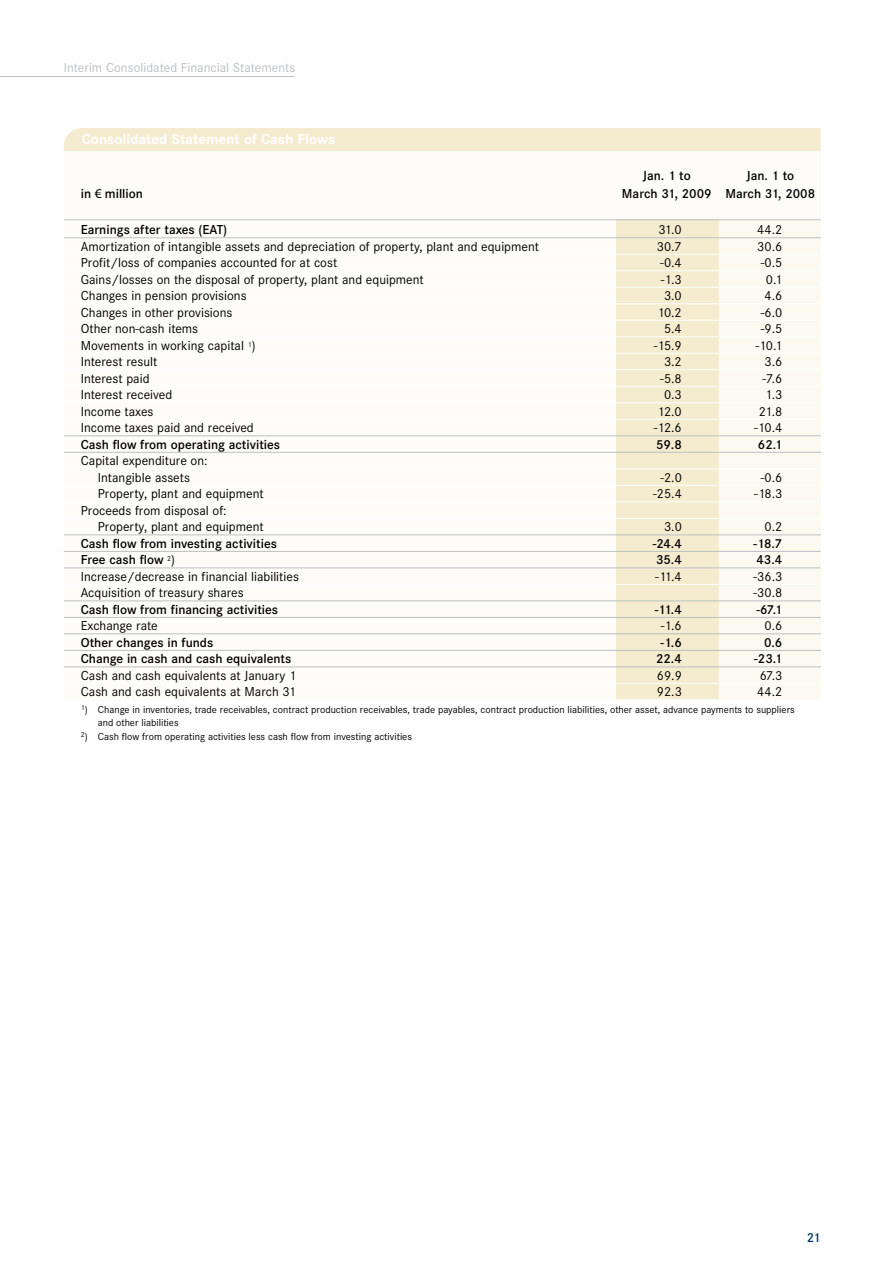
<style>
.page{position:relative;width:893px;height:1263px;background:#fff}
.page>*{position:absolute;margin:0;border:0;box-sizing:border-box;transform-origin:0 0}
.t1{font:700 15px "Corporate S";color:#fff}
.t2{font:13.5px/16.5px "Corporate S";color:#000;text-align:center}
.t3{font:600 13.5px "Corporate S";color:#000}
.t4{font:13.5px "Corporate S";color:#bcc0c3}
.t5{font:600 13.5px "Corporate S";color:#003867}
.t6{font:10.5px/13.5px "Corporate S";color:#000}
.s1{font-family:"Myriad Pro";font-weight:400}
.s2{font-weight:400}
</style>
<div class="page">
<div style="left:64px;top:152px;width:757px;height:548px;background:#fefcf8"></div>
<div style="left:718px;top:220px;width:103px;height:480px;background:#fcf9f1"></div>
<div style="left:616px;top:220px;width:102px;height:480px;background:#f5ebcf"></div>
<div style="left:64px;top:128px;width:757px;height:23px;background:#f5ebcf"></div>
<hr style="left:64px;top:219px;width:757px;height:1px;background:#bcc0c3">
<hr style="left:64px;top:237px;width:757px;height:1px;background:#bcc0c3">
<hr style="left:64px;top:254px;width:757px;height:1px;background:#fff">
<hr style="left:64px;top:270px;width:757px;height:1px;background:#fff">
<hr style="left:64px;top:287px;width:757px;height:1px;background:#fff">
<hr style="left:64px;top:303px;width:757px;height:1px;background:#fff">
<hr style="left:64px;top:320px;width:757px;height:1px;background:#fff">
<hr style="left:64px;top:336px;width:757px;height:1px;background:#fff">
<hr style="left:64px;top:353px;width:757px;height:1px;background:#fff">
<hr style="left:64px;top:369px;width:757px;height:1px;background:#fff">
<hr style="left:64px;top:386px;width:757px;height:1px;background:#fff">
<hr style="left:64px;top:402px;width:757px;height:1px;background:#fff">
<hr style="left:64px;top:419px;width:757px;height:1px;background:#fff">
<hr style="left:64px;top:435px;width:757px;height:1px;background:#bcc0c3">
<hr style="left:64px;top:452px;width:757px;height:1px;background:#bcc0c3">
<hr style="left:64px;top:468px;width:757px;height:1px;background:#fff">
<hr style="left:64px;top:485px;width:757px;height:1px;background:#fff">
<hr style="left:64px;top:501px;width:757px;height:1px;background:#fff">
<hr style="left:64px;top:518px;width:757px;height:1px;background:#fff">
<hr style="left:64px;top:534px;width:757px;height:1px;background:#bcc0c3">
<hr style="left:64px;top:551px;width:757px;height:1px;background:#bcc0c3">
<hr style="left:64px;top:567px;width:757px;height:1px;background:#bcc0c3">
<hr style="left:64px;top:584px;width:757px;height:1px;background:#fff">
<hr style="left:64px;top:600px;width:757px;height:1px;background:#bcc0c3">
<hr style="left:64px;top:617px;width:757px;height:1px;background:#bcc0c3">
<hr style="left:64px;top:633px;width:757px;height:1px;background:#bcc0c3">
<hr style="left:64px;top:650px;width:757px;height:1px;background:#bcc0c3">
<hr style="left:64px;top:666px;width:757px;height:1px;background:#bcc0c3">
<hr style="left:64px;top:683px;width:757px;height:1px;background:#fff">
<hr style="left:64px;top:699px;width:757px;height:1px;background:#fff">
<hr style="left:0;top:76px;width:295px;height:1px;background:#bcc0c3">
<p class="t4" style="left:64px;top:60px;width:233px">Interim Consolidated Financial Statements</p>
<p class="t1" style="left:82px;top:130px;width:255px">Consolidated Statement of Cash Flows</p>
<p class="t3" style="left:643px;top:168px;width:49px">Jan. 1 to</p>
<p class="t3" style="left:746px;top:168px;width:49px">Jan. 1 to</p>
<p class="t3" style="left:81px;top:186px;width:64px">in <span class="s1">€</span> million</p>
<p class="t3" style="left:622px;top:186px;width:195px">March 31, 2009 March 31, 2008</p>
<p class="t3" style="left:81px;top:222px;width:148px">Earnings after taxes (EAT)</p>
<p class="t2" style="left:658px;top:221px;width:25px">31.0</p>
<p class="t2" style="left:757px;top:221px;width:27px">44.2</p>
<p class="t2" style="left:81px;top:238px;width:460px">Amortization of intangible assets and depreciation of property, plant and equipment</p>
<p class="t2" style="left:657px;top:238px;width:27px">30.7</p>
<p class="t2" style="left:757px;top:238px;width:27px">30.6</p>
<p class="t2" style="left:81px;top:254px;width:258px">Profit/loss of companies accounted for at cost</p>
<p class="t2" style="left:660px;top:254px;width:23px">-0.4</p>
<p class="t2" style="left:761px;top:254px;width:23px">-0.5</p>
<p class="t2" style="left:81px;top:271px;width:345px">Gains/losses on the disposal of property, plant and equipment</p>
<p class="t2" style="left:661px;top:271px;width:22px">-1.3</p>
<p class="t2" style="left:766px;top:271px;width:18px">0.1</p>
<p class="t2" style="left:81px;top:287px;width:167px">Changes in pension provisions</p>
<p class="t2" style="left:664px;top:287px;width:19px">3.0</p>
<p class="t2" style="left:764px;top:287px;width:19px">4.6</p>
<p class="t2" style="left:81px;top:304px;width:153px">Changes in other provisions</p>
<p class="t2" style="left:657px;top:304px;width:26px">10.2</p>
<p class="t2" style="left:761px;top:304px;width:23px">-6.0</p>
<p class="t2" style="left:81px;top:320px;width:119px">Other non-cash items</p>
<p class="t2" style="left:664px;top:320px;width:19px">5.4</p>
<p class="t2" style="left:761px;top:320px;width:23px">-9.5</p>
<p class="t2" style="left:81px;top:337px;width:176px">Movements in working capital <sup>1</sup>)</p>
<p class="t2" style="left:654px;top:337px;width:30px">-15.9</p>
<p class="t2" style="left:755px;top:337px;width:28px">-10.1</p>
<p class="t2" style="left:81px;top:353px;width:78px">Interest result</p>
<p class="t2" style="left:664px;top:353px;width:19px">3.2</p>
<p class="t2" style="left:764px;top:353px;width:19px">3.6</p>
<p class="t2" style="left:81px;top:370px;width:70px">Interest paid</p>
<p class="t2" style="left:660px;top:370px;width:23px">-5.8</p>
<p class="t2" style="left:762px;top:370px;width:21px">-7.6</p>
<p class="t2" style="left:81px;top:386px;width:93px">Interest received</p>
<p class="t2" style="left:664px;top:386px;width:19px">0.3</p>
<p class="t2" style="left:765px;top:386px;width:19px">1.3</p>
<p class="t2" style="left:81px;top:403px;width:74px">Income taxes</p>
<p class="t2" style="left:658px;top:403px;width:26px">12.0</p>
<p class="t2" style="left:759px;top:403px;width:25px">21.8</p>
<p class="t2" style="left:81px;top:419px;width:175px">Income taxes paid and received</p>
<p class="t2" style="left:654px;top:419px;width:29px">-12.6</p>
<p class="t2" style="left:754px;top:419px;width:30px">-10.4</p>
<p class="t3" style="left:81px;top:436px;width:201px">Cash flow from operating activities</p>
<p class="t3" style="left:656px;top:436px;width:27px">59.8</p>
<p class="t3" style="left:758px;top:436px;width:26px">62.1</p>
<p class="t2" style="left:81px;top:452px;width:128px">Capital expenditure on:<br>Intangible assets</p>
<p class="t2" style="left:660px;top:469px;width:23px">-2.0</p>
<p class="t2" style="left:761px;top:469px;width:23px">-0.6</p>
<p class="t2" style="left:98px;top:485px;width:167px">Property, plant and equipment</p>
<p class="t2" style="left:653px;top:485px;width:30px">-25.4</p>
<p class="t2" style="left:754px;top:485px;width:30px">-18.3</p>
<p class="t2" style="left:98px;top:502px;width:167px;text-align:left;text-indent:-17px">Proceeds from disposal of:<br>Property, plant and equipment</p>
<p class="t2" style="left:664px;top:518px;width:19px">3.0</p>
<p class="t2" style="left:764px;top:518px;width:19px">0.2</p>
<p class="t3" style="left:81px;top:535px;width:198px">Cash flow from investing activities</p>
<p class="t3" style="left:653px;top:535px;width:30px">-24.4</p>
<p class="t3" style="left:754px;top:535px;width:30px">-18.7</p>
<p class="t3" style="left:81px;top:552px;width:96px">Free cash flow <sup>2</sup><span class="s2">)</span></p>
<p class="t3" style="left:656px;top:552px;width:27px">35.4</p>
<p class="t3" style="left:756px;top:552px;width:27px">43.4</p>
<p class="t2" style="left:81px;top:568px;width:220px">Increase/decrease in financial liabilities</p>
<p class="t2" style="left:655px;top:568px;width:28px">-11.4</p>
<p class="t2" style="left:754px;top:568px;width:30px">-36.3</p>
<p class="t2" style="left:81px;top:584px;width:164px">Acquisition of treasury shares</p>
<p class="t2" style="left:754px;top:584px;width:30px">-30.8</p>
<p class="t3" style="left:81px;top:601px;width:199px">Cash flow from financing activities</p>
<p class="t3" style="left:655px;top:601px;width:29px">-11.4</p>
<p class="t3" style="left:757px;top:601px;width:27px">-67.1</p>
<p class="t2" style="left:81px;top:617px;width:78px">Exchange rate</p>
<p class="t2" style="left:661px;top:617px;width:22px">-1.6</p>
<p class="t2" style="left:764px;top:617px;width:19px">0.6</p>
<p class="t3" style="left:81px;top:634px;width:134px">Other changes in funds</p>
<p class="t3" style="left:660px;top:634px;width:23px">-1.6</p>
<p class="t3" style="left:764px;top:634px;width:20px">0.6</p>
<p class="t3" style="left:81px;top:651px;width:212px">Change in cash and cash equivalents</p>
<p class="t3" style="left:656px;top:651px;width:27px">22.4</p>
<p class="t3" style="left:754px;top:651px;width:30px">-23.1</p>
<p class="t2" style="left:81px;top:667px;width:217px">Cash and cash equivalents at January 1</p>
<p class="t2" style="left:657px;top:667px;width:27px">69.9</p>
<p class="t2" style="left:760px;top:667px;width:24px">67.3</p>
<p class="t2" style="left:81px;top:683px;width:217px">Cash and cash equivalents at March 31</p>
<p class="t2" style="left:657px;top:683px;width:27px">92.3</p>
<p class="t2" style="left:757px;top:683px;width:27px">44.2</p>
<p class="t6" style="left:98px;top:702px;width:698px;text-indent:-17px"><sup>1</sup>) Change in inventories, trade receivables, contract production receivables, trade payables, contract production liabilities, other asset, advance payments to suppliers and other liabilities</p>
<p class="t6" style="left:81px;top:729px;width:333px"><sup>2</sup>) Cash flow from operating activities less cash flow from investing activities</p>
<p class="t5" style="left:807px;top:1230px;width:15px">21</p>
</div>
